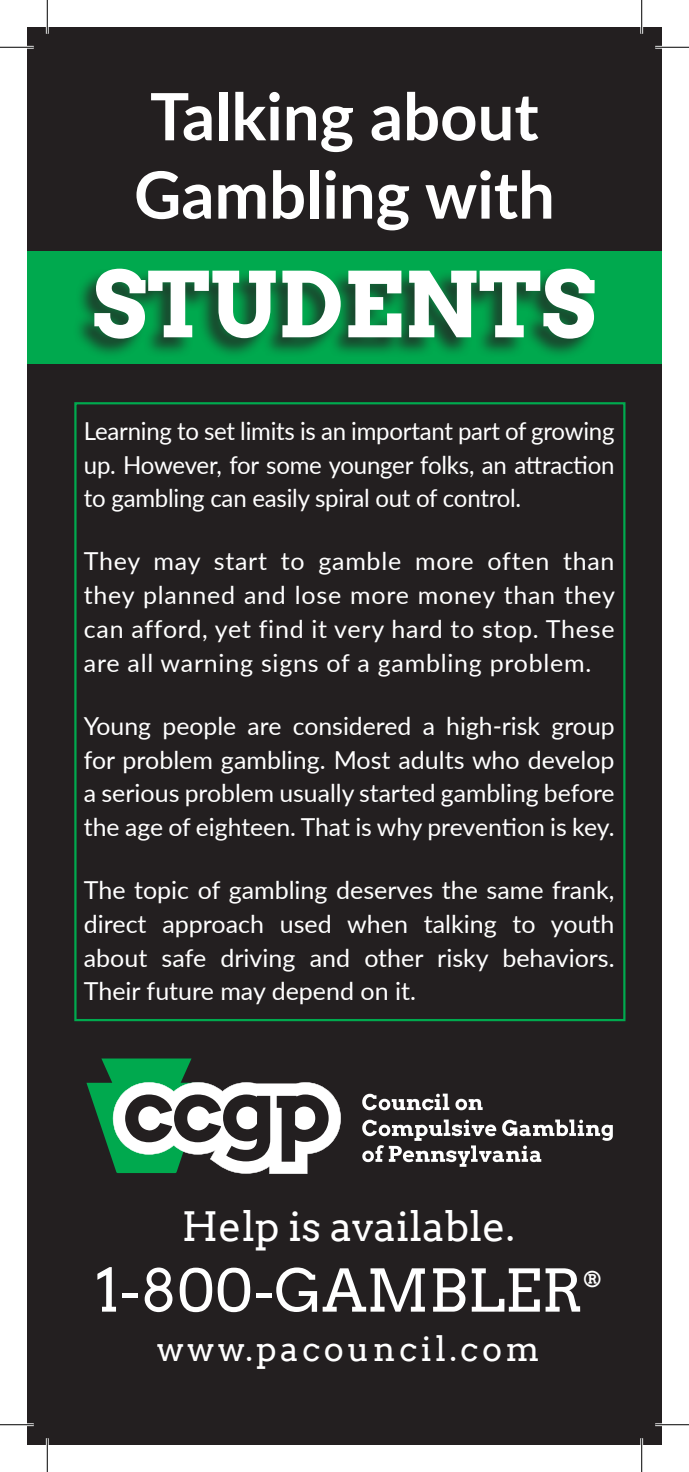
<style>
.page{position:relative;width:689px;height:1472px;background:#fff}
.page>*{position:absolute;margin:0;border:0;box-sizing:border-box;transform-origin:0 0}
.t1{font:700 90px "Arvo";color:#fff}
.t2{font:700 65.25px/78.3px "Lato";color:#fff}
.t3{font:58.5px "Arvo";color:#fff}
.t4{font:40.5px "Arvo";color:#fff}
.t5{font:33.75px "Arvo";letter-spacing:.1em;color:#fff}
.t6{font:24.75px/33.8px "Lato";color:#fff;text-align:justify}
.t7{font:19.57px "Arvo";color:#fff}
</style>
<div class="page">
<div style="left:27px;top:27px;width:635px;height:1417px;background:#231f20"></div>
<div style="left:27px;top:251px;width:635px;height:112px;background:#00a94e"></div>
<div style="left:73px;top:268px;width:522px;height:92px;background:#231f20;opacity:.75"></div>
<div style="left:74px;top:402px;width:551px;height:619px;border:2px solid #00a94e"></div>
<svg style="left:86px;top:1058px;width:255px;height:116px"></svg>
<svg style="left:362px;top:1093px;width:87px;height:17px"></svg>
<svg style="left:455px;top:1098px;width:27px;height:12px"></svg>
<svg style="left:362px;top:1119px;width:250px;height:47px"></svg>
<hr style="left:0;top:46px;width:34px;height:3px;background:#fff">
<hr style="left:655px;top:46px;width:33px;height:3px;background:#fff">
<hr style="left:0;top:1423px;width:34px;height:3px;background:#fff">
<hr style="left:655px;top:1423px;width:33px;height:3px;background:#fff">
<hr style="left:46px;top:0;width:3px;height:34px;background:#fff">
<hr style="left:46px;top:1438px;width:3px;height:34px;background:#fff">
<hr style="left:640px;top:0;width:3px;height:34px;background:#fff">
<hr style="left:640px;top:1438px;width:3px;height:34px;background:#fff">
<hr style="left:0;top:47px;width:34px;height:1px;background:#000">
<hr style="left:655px;top:47px;width:33px;height:1px;background:#000">
<hr style="left:0;top:1424px;width:34px;height:1px;background:#000">
<hr style="left:655px;top:1424px;width:33px;height:1px;background:#000">
<hr style="left:47px;top:0;width:1px;height:34px;background:#000">
<hr style="left:47px;top:1438px;width:1px;height:34px;background:#000">
<hr style="left:641px;top:0;width:1px;height:34px;background:#000">
<hr style="left:641px;top:1438px;width:1px;height:34px;background:#000">
<p class="t2" style="left:134px;top:75px;width:422px">Talking about<br>Gambling with</p>
<p class="t1" style="left:93px;top:248px;width:505px">STUDENTS</p>
<p class="t6" style="left:84px;top:413px;width:532px">Learning to set limits is an important part of growing up. However, for some younger folks, an attraction to gambling can easily spiral out of control.</p>
<p class="t6" style="left:84px;top:543px;width:532px">They may start to gamble more often than they planned and lose more money than they can afford, yet find it very hard to stop. These are all warning signs of a gambling problem.</p>
<p class="t6" style="left:84px;top:708px;width:532px">Young people are considered a high-risk group for problem gambling. Most adults who develop a serious problem usually started gambling before the age of eighteen. That is why prevention is key.</p>
<p class="t6" style="left:84px;top:872px;width:532px">The topic of gambling deserves the same frank, direct approach used when talking to youth about safe driving and other risky behaviors.<br>Their future may depend on it.</p>
<p class="t4" style="left:182px;top:1202px;width:334px">Help is available.</p>
<p class="t3" style="left:95px;top:1255px;width:489px">1-800-GAMBLER</p>
<p class="t7" style="left:583px;top:1268px;width:20px">®</p>
<p class="t5" style="left:157px;top:1328px;width:384px">www.pacouncil.com</p>
</div>
